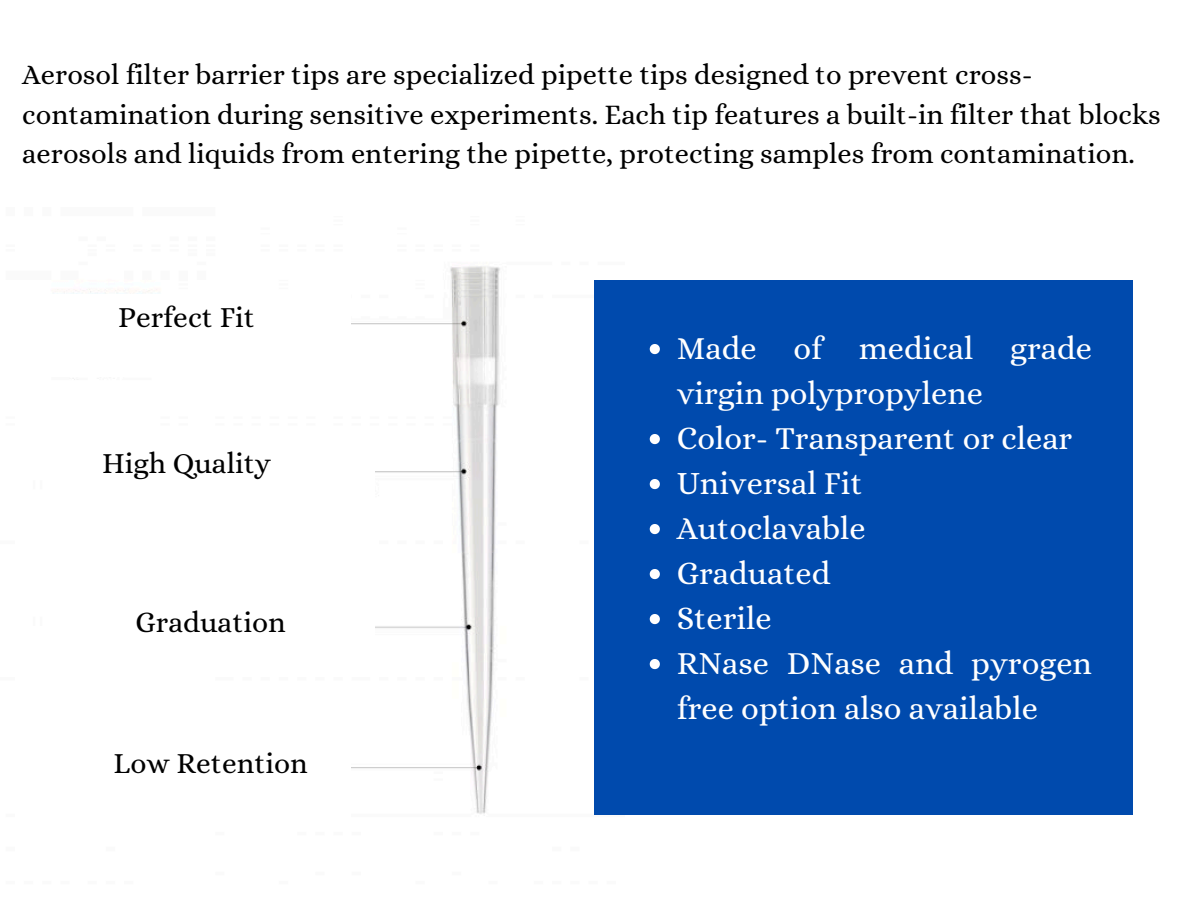
<style>
.page{position:relative;width:1188px;height:918px;background:#fff}
.page>*{position:absolute;margin:0;border:0;box-sizing:border-box;transform-origin:0 0}
.t1{font:32.4px/45px "Alice";color:#fff}
.t2{font:29.4px "Alice";color:#000}
.t3{font:28.5px/39.3px "Alice";color:#000}
</style>
<div class="page">
<img style="left:57px;top:266px;width:567px;height:548px">
<div style="left:22px;top:294px;width:329px;height:83px;background:#fff"></div>
<div style="left:46px;top:439px;width:329px;height:109px;background:#fff"></div>
<div style="left:46px;top:568px;width:329px;height:109px;background:#fff"></div>
<div style="left:22px;top:714px;width:329px;height:108px;background:#fff"></div>
<div style="left:594px;top:281px;width:538px;height:534px;background:#004aad"></div>
<svg style="left:650px;top:344px;width:10px;height:10px"></svg>
<svg style="left:650px;top:434px;width:10px;height:10px"></svg>
<svg style="left:650px;top:479px;width:10px;height:10px"></svg>
<svg style="left:650px;top:524px;width:10px;height:10px"></svg>
<svg style="left:650px;top:569px;width:10px;height:10px"></svg>
<svg style="left:650px;top:614px;width:10px;height:10px"></svg>
<svg style="left:650px;top:659px;width:10px;height:10px"></svg>
<p class="t3" style="left:22px;top:55px;width:1140px">Aerosol filter barrier tips are specialized pipette tips designed to prevent cross&shy;contamination during sensitive experiments. Each tip features a built-in filter that blocks aerosols and liquids from entering the pipette, protecting samples from contamination.</p>
<h1 class="t2" style="left:118px;top:301px;width:138px">Perfect Fit</h1>
<h1 class="t2" style="left:102px;top:446px;width:171px">High Quality</h1>
<h1 class="t2" style="left:136px;top:605px;width:152px">Graduation</h1>
<h1 class="t2" style="left:114px;top:747px;width:196px">Low Retention</h1>
<p class="t1" style="left:677px;top:325px;width:417px">Made of medical grade virgin polypropylene</p>
<p class="t1" style="left:677px;top:415px;width:397px">Color- Transparent or clear</p>
<p class="t1" style="left:677px;top:460px;width:188px">Universal Fit</p>
<p class="t1" style="left:677px;top:505px;width:191px">Autoclavable</p>
<p class="t1" style="left:677px;top:550px;width:155px">Graduated</p>
<p class="t1" style="left:677px;top:595px;width:97px">Sterile</p>
<p class="t1" style="left:677px;top:640px;width:417px">RNase DNase and pyrogen free option also available</p>
</div>
